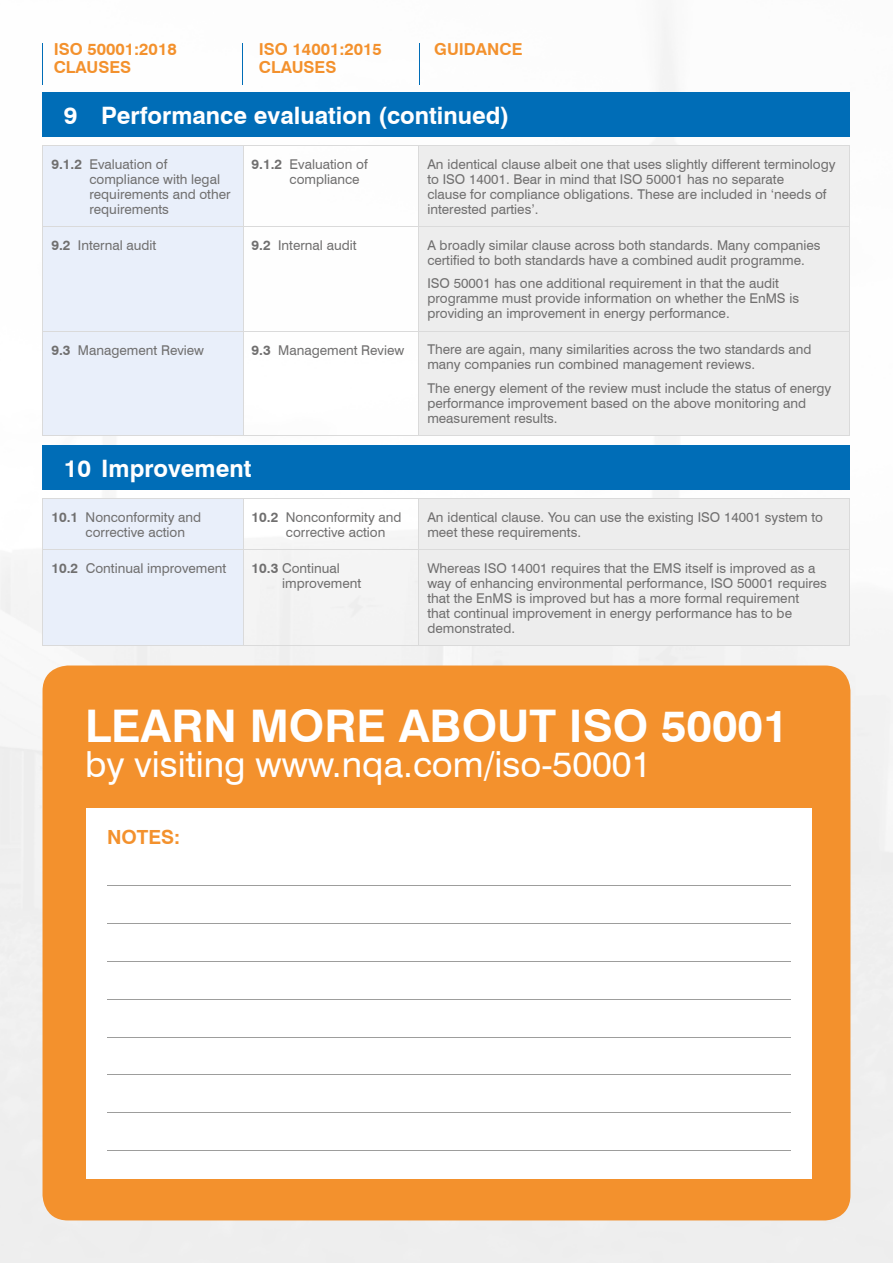
<style>
.page{position:relative;width:893px;height:1263px;background:#fff}
.page>*{position:absolute;margin:0;border:0;box-sizing:border-box;transform-origin:0 0}
.t1{font:700 45px "Swiss 721 BT";color:#fff}
.t2{font:36px "Swiss 721 BT";color:#fff}
.t3{font:700 24px "Swiss 721 BT";color:#fff}
.t4{font:700 19.5px "Swiss 721 BT";color:#f3912d}
.t5{font:700 16.5px/18px "Swiss 721 BT";color:#f3912d}
.t6{font:13.5px/15px "Swiss 721 BT";color:#706f6f}
.s1{font-weight:700;font-size:13.65px}
</style>
<div class="page">
<img style="left:0;top:17px;width:893px;height:1246px">
<div style="left:43px;top:93px;width:807px;height:44px;background:#006db7"></div>
<div style="left:44px;top:146px;width:199px;height:289px;background:#e9effa"></div>
<div style="left:419px;top:146px;width:430px;height:289px;background:#ededed"></div>
<hr style="left:43px;top:145px;width:200px;height:1px;background:#dadada">
<hr style="left:243px;top:145px;width:176px;height:1px;background:#dadada">
<hr style="left:419px;top:145px;width:431px;height:1px;background:#dadada">
<hr style="left:43px;top:226px;width:200px;height:1px;background:#dadada">
<hr style="left:243px;top:226px;width:176px;height:1px;background:#dadada">
<hr style="left:419px;top:226px;width:430px;height:1px;background:#dadada">
<hr style="left:43px;top:331px;width:200px;height:1px;background:#dadada">
<hr style="left:243px;top:331px;width:176px;height:1px;background:#dadada">
<hr style="left:419px;top:331px;width:430px;height:1px;background:#dadada">
<hr style="left:43px;top:435px;width:200px;height:1px;background:#dadada">
<hr style="left:243px;top:435px;width:176px;height:1px;background:#dadada">
<hr style="left:419px;top:435px;width:431px;height:1px;background:#dadada">
<hr style="left:43px;top:146px;width:1px;height:81px;background:#dadada">
<hr style="left:243px;top:146px;width:1px;height:80px;background:#dadada">
<hr style="left:418px;top:146px;width:1px;height:80px;background:#dadada">
<hr style="left:849px;top:146px;width:1px;height:81px;background:#dadada">
<hr style="left:43px;top:227px;width:1px;height:104px;background:#dadada">
<hr style="left:243px;top:227px;width:1px;height:104px;background:#dadada">
<hr style="left:418px;top:227px;width:1px;height:104px;background:#dadada">
<hr style="left:849px;top:227px;width:1px;height:104px;background:#dadada">
<hr style="left:43px;top:331px;width:1px;height:104px;background:#dadada">
<hr style="left:243px;top:332px;width:1px;height:103px;background:#dadada">
<hr style="left:418px;top:332px;width:1px;height:103px;background:#dadada">
<hr style="left:849px;top:331px;width:1px;height:104px;background:#dadada">
<hr style="left:42px;top:43px;width:1px;height:42px;background:#006db7">
<hr style="left:242px;top:43px;width:1px;height:42px;background:#006db7">
<hr style="left:419px;top:43px;width:1px;height:42px;background:#006db7">
<div style="left:43px;top:445px;width:807px;height:45px;background:#006db7"></div>
<div style="left:44px;top:499px;width:199px;height:146px;background:#e9effa"></div>
<div style="left:419px;top:499px;width:430px;height:146px;background:#ededed"></div>
<hr style="left:43px;top:498px;width:200px;height:1px;background:#dadada">
<hr style="left:243px;top:498px;width:176px;height:1px;background:#dadada">
<hr style="left:419px;top:498px;width:431px;height:1px;background:#dadada">
<hr style="left:43px;top:549px;width:200px;height:1px;background:#dadada">
<hr style="left:243px;top:549px;width:176px;height:1px;background:#dadada">
<hr style="left:419px;top:549px;width:430px;height:1px;background:#dadada">
<hr style="left:43px;top:645px;width:200px;height:1px;background:#dadada">
<hr style="left:243px;top:645px;width:176px;height:1px;background:#dadada">
<hr style="left:419px;top:645px;width:431px;height:1px;background:#dadada">
<hr style="left:43px;top:499px;width:1px;height:50px;background:#dadada">
<hr style="left:243px;top:499px;width:1px;height:50px;background:#dadada">
<hr style="left:418px;top:499px;width:1px;height:50px;background:#dadada">
<hr style="left:849px;top:499px;width:1px;height:50px;background:#dadada">
<hr style="left:43px;top:549px;width:1px;height:96px;background:#dadada">
<hr style="left:243px;top:550px;width:1px;height:95px;background:#dadada">
<hr style="left:418px;top:550px;width:1px;height:95px;background:#dadada">
<hr style="left:849px;top:549px;width:1px;height:96px;background:#dadada">
<div style="left:43px;top:665px;width:807px;height:555px;background:#f3912d;border-radius:26px"></div>
<div style="left:86px;top:808px;width:725px;height:371px;background:#fff"></div>
<hr style="left:107px;top:885px;width:683px;height:1px;background:#9d9d9c">
<hr style="left:107px;top:923px;width:683px;height:1px;background:#9d9d9c">
<hr style="left:107px;top:961px;width:683px;height:1px;background:#9d9d9c">
<hr style="left:107px;top:999px;width:683px;height:1px;background:#9d9d9c">
<hr style="left:107px;top:1037px;width:683px;height:1px;background:#9d9d9c">
<hr style="left:107px;top:1074px;width:683px;height:1px;background:#9d9d9c">
<hr style="left:107px;top:1112px;width:683px;height:1px;background:#9d9d9c">
<hr style="left:107px;top:1150px;width:683px;height:1px;background:#9d9d9c">
<p class="t5" style="left:54px;top:40px;width:125px">ISO 50001:2018<br>CLAUSES</p>
<p class="t5" style="left:434px;top:40px;width:90px">GUIDANCE</p>
<p class="t5" style="left:259px;top:40px;width:125px">ISO 14001:2015<br>CLAUSES</p>
<h3 class="t3" style="left:64px;top:101px;width:447px">9 Performance evaluation (continued)</h3>
<p class="t6" style="left:89px;top:156px;width:143px;text-indent:-38px"><span class="s1">9.1.2</span> Evaluation of compliance with legal requirements and other requirements</p>
<p class="t6" style="left:290px;top:156px;width:79px;text-indent:-38px"><span class="s1">9.1.2</span> Evaluation of compliance</p>
<p class="t6" style="left:427px;top:156px;width:410px">An identical clause albeit one that uses slightly different terminology to ISO 14001. Bear in mind that ISO 50001 has no separate<br>clause for compliance obligations. These are included in ‘needs of interested parties’.</p>
<p class="t6" style="left:51px;top:238px;width:106px"><span class="s1">9.2</span> Internal audit</p>
<p class="t6" style="left:252px;top:238px;width:106px"><span class="s1">9.2</span> Internal audit</p>
<p class="t6" style="left:427px;top:237px;width:395px">A broadly similar clause across both standards. Many companies certified to both standards have a combined audit programme.</p>
<p class="t6" style="left:427px;top:276px;width:373px">ISO 50001 has one additional requirement in that the audit programme must provide information on whether the EnMS is providing an improvement in energy performance.</p>
<p class="t6" style="left:51px;top:342px;width:154px"><span class="s1">9.3</span> Management Review</p>
<p class="t6" style="left:252px;top:342px;width:154px"><span class="s1">9.3</span> Management Review</p>
<p class="t6" style="left:427px;top:342px;width:386px">There are again, many similarities across the two standards and many companies run combined management reviews.</p>
<p class="t6" style="left:427px;top:380px;width:406px">The energy element of the review must include the status of energy performance improvement based on the above monitoring and measurement results.</p>
<h3 class="t3" style="left:64px;top:454px;width:189px">10 Improvement</h3>
<p class="t6" style="left:86px;top:509px;width:117px;text-indent:-34px"><span class="s1">10.1</span> Nonconformity and corrective action</p>
<p class="t6" style="left:286px;top:509px;width:117px;text-indent:-34px"><span class="s1">10.2</span> Nonconformity and corrective action</p>
<p class="t6" style="left:427px;top:509px;width:397px">An identical clause. You can use the existing ISO 14001 system to meet these requirements.</p>
<p class="t6" style="left:51px;top:560px;width:176px"><span class="s1">10.2</span> Continual improvement</p>
<p class="t6" style="left:282px;top:560px;width:81px;text-indent:-30px"><span class="s1">10.3</span> Continual improvement</p>
<p class="t6" style="left:427px;top:560px;width:401px">Whereas ISO 14001 requires that the EMS itself is improved as a way of enhancing environmental performance, ISO 50001 requires that the EnMS is improved but has a more formal requirement<br>that continual improvement in energy performance has to be demonstrated.</p>
<h1 class="t1" style="left:85px;top:699px;width:705px">LEARN MORE ABOUT ISO 50001</h1>
<h2 class="t2" style="left:85px;top:742px;width:568px">by visiting www.nqa.com/iso-50001</h2>
<h3 class="t4" style="left:107px;top:825px;width:75px">NOTES:</h3>
</div>
